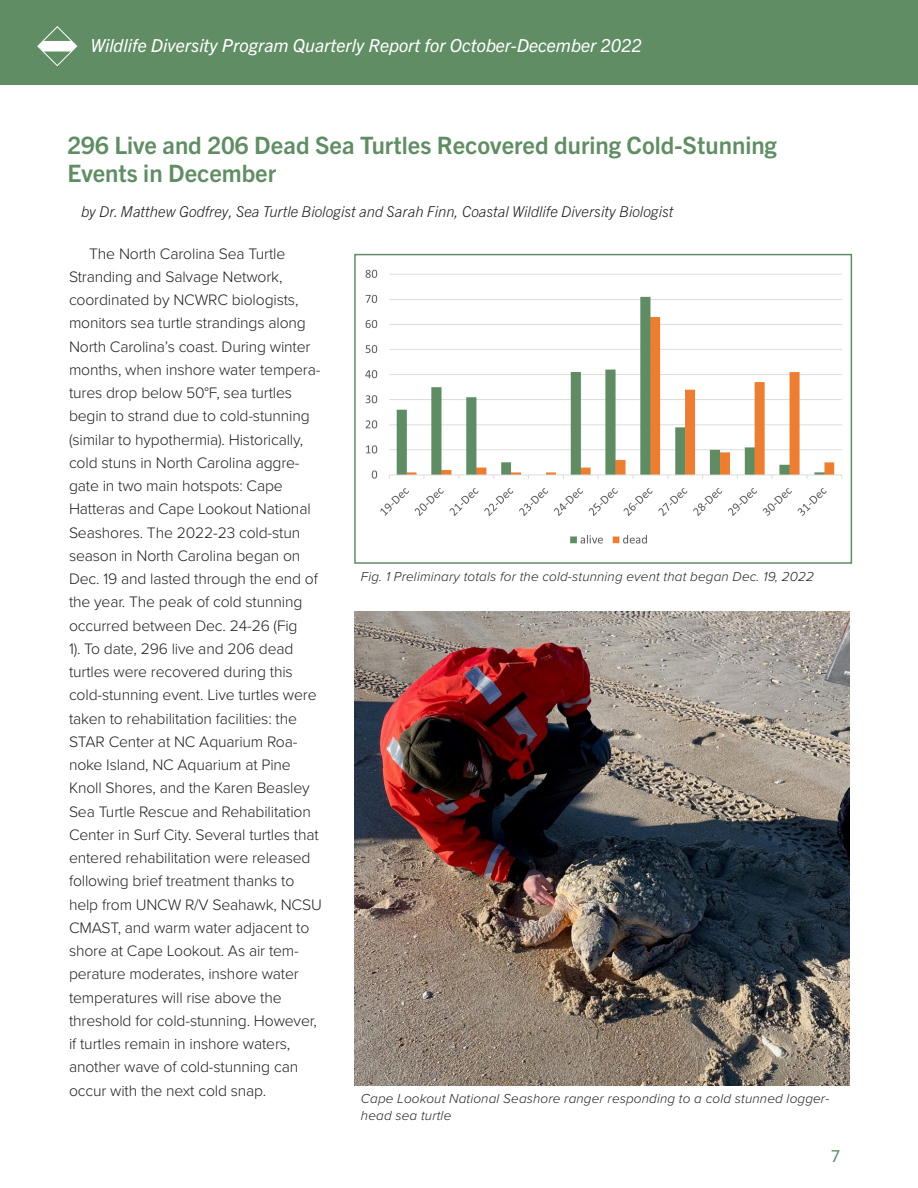
<style>
.page{position:relative;width:918px;height:1188px;background:#fff}
.page>*{position:absolute;margin:0;border:0;box-sizing:border-box;transform-origin:0 0}
.Headline_for_TOC{font:700 24px/28.8px "Trade Gothic Next LT Pro";color:#608d64}
.t1{font:italic 18px "Trade Gothic Next LT Pro";color:#fff}
.t2{font:16.5px "Trade Gothic Next LT Pro";color:#608d64}
.Body_Text{font:300 15.75px/23.2px "Proxima Nova";letter-spacing:-.01em;color:#231f20}
.Byline{font:italic 300 15px "Trade Gothic Next LT Pro";color:#231f20}
.Photo_caption{font:italic 300 13.5px/16.2px "Proxima Nova";letter-spacing:.01em;color:#231f20}
</style>
<div class="page">
<div style="left:0;top:0;width:918px;height:84px;background:#608d64"></div>
<svg style="left:38px;top:26px;width:39px;height:40px"></svg>
<img style="left:365px;top:269px;width:478px;height:275px">
<div style="left:354px;top:254px;width:498px;height:310px;border:2px solid #608d64"></div>
<img style="left:354px;top:612px;width:496px;height:474px">
<p class="t1" style="left:90px;top:32px;width:553px">Wildlife Diversity Program Quarterly Report for October-December 2022</p>
<p class="Headline_for_TOC" style="left:68px;top:129px;width:711px">296 Live and 206 Dead Sea Turtles Recovered during Cold-Stunning<br>Events in December</p>
<p class="Byline" style="left:81px;top:201px;width:594px">by Dr. Matthew Godfrey, Sea Turtle Biologist and Sarah Finn, Coastal Wildlife Diversity Biologist</p>
<p class="Body_Text" style="left:69px;top:241px;width:254px;text-indent:20px">The North Carolina Sea Turtle Stranding and Salvage Network, coordinated by NCWRC biologists, monitors sea turtle strandings along North Carolina’s coast. During winter months, when inshore water tempera&shy;tures drop below 50°F, sea turtles begin to strand due to cold-stunning (similar to hypothermia). Historically, cold stuns in North Carolina aggre&shy;gate in two main hotspots: Cape Hatteras and Cape Lookout National Seashores. The 2022-23 cold-stun season in North Carolina began on Dec. 19 and lasted through the end of the year. The peak of cold stunning occurred between Dec. 24-26 (Fig<br>1). To date, 296 live and 206 dead turtles were recovered during this cold-stunning event. Live turtles were taken to rehabilitation facilities: the STAR Center at NC Aquarium Roa&shy;noke Island, NC Aquarium at Pine Knoll Shores, and the Karen Beasley Sea Turtle Rescue and Rehabilitation Center in Surf City. Several turtles that entered rehabilitation were released following brief treatment thanks to help from UNCW R/V Seahawk, NCSU CMAST, and warm water adjacent to shore at Cape Lookout. As air tem&shy;perature moderates, inshore water temperatures will rise above the threshold for cold-stunning. However, if turtles remain in inshore waters, another wave of cold-stunning can occur with the next cold snap.</p>
<p class="Photo_caption" style="left:361px;top:568px;width:455px">Fig. 1 Preliminary totals for the cold-stunning event that began Dec. 19, 2022</p>
<p class="Photo_caption" style="left:361px;top:1090px;width:470px">Cape Lookout National Seashore ranger responding to a cold stunned logger&shy;head sea turtle</p>
<p class="t2" style="left:831px;top:1144px;width:11px">7</p>
</div>
